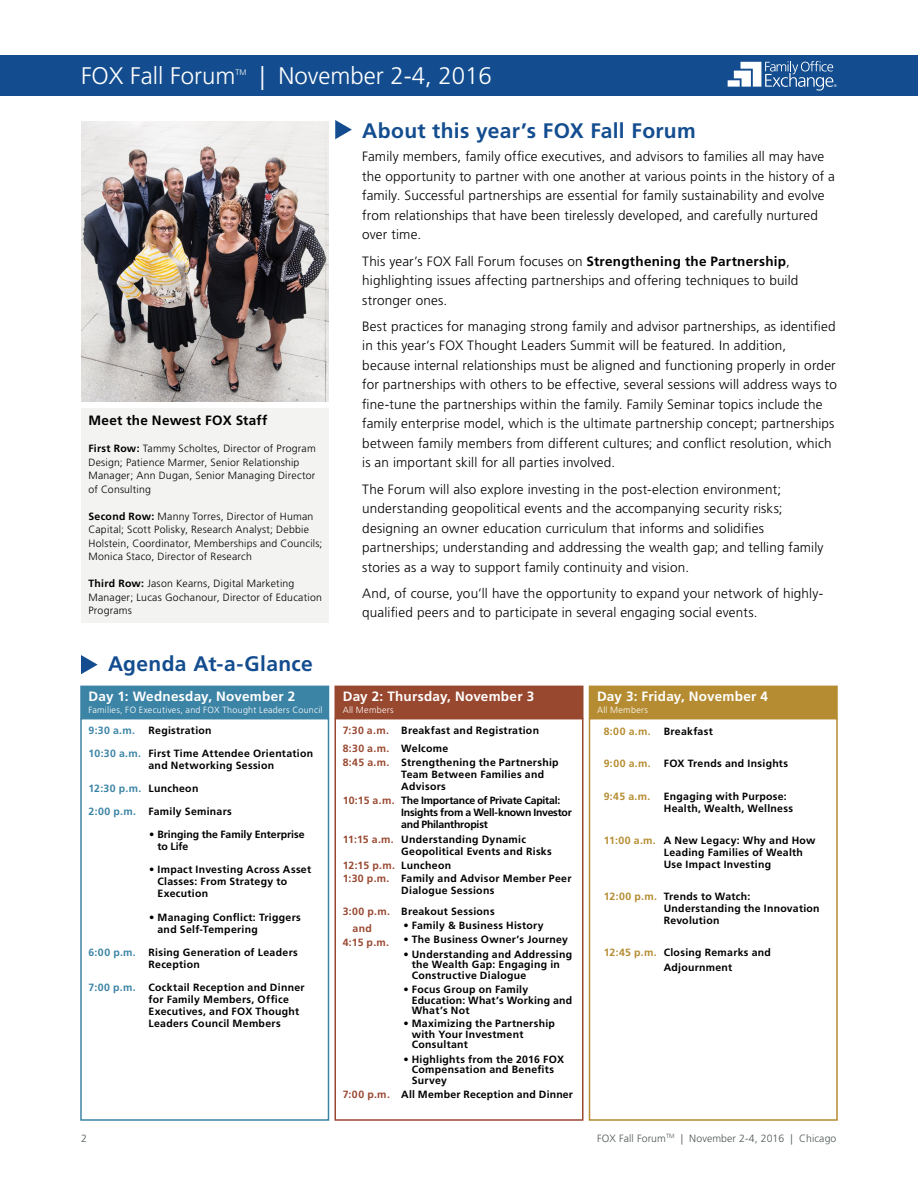
<style>
.page{position:relative;width:918px;height:1188px;background:#fff}
.page>*{position:absolute;margin:0;border:0;box-sizing:border-box;transform-origin:0 0}
.t1{font:300 24px "Frutiger LT";color:#fff}
.t2{font:700 21px "Frutiger LT";letter-spacing:.015em;color:#134d8f}
.t3{font:300 13.5px/19.5px "Frutiger LT";letter-spacing:.01em;color:#000}
.t4{font:700 13.5px "Frutiger LT";letter-spacing:.02em;color:#fff}
.t5{font:700 13.5px "Frutiger LT";letter-spacing:.02em;color:#000}
.t6{font:700 10.5px/12px "Frutiger LT";letter-spacing:.03em;color:#000}
.t7{font:300 10.5px/13.5px "Frutiger LT";letter-spacing:.02em;color:#000}
.t8{font:700 10.5px/12px "Frutiger LT";letter-spacing:-.02em;color:#000}
.t9{font:700 10.5px "Frutiger LT";letter-spacing:.03em;color:#994830}
.t10{font:300 10.5px "Frutiger LT";letter-spacing:.01em;color:#4c5654}
.t11{font:700 10.5px/12px "Frutiger LT";letter-spacing:-.005em;color:#000}
.t12{font:700 10.5px "Frutiger LT";letter-spacing:.03em;color:#3c84a5}
.t13{font:700 10.5px "Frutiger LT";color:#b58c31}
.t14{font:300 9px "Frutiger LT";letter-spacing:.025em;color:#fff}
.t15{font:300 7.8px "Frutiger LT";color:#fff}
.t16{font:300 3.9px "Frutiger LT";color:#fff}
.s1{font-weight:700}
.s2{color:#3c84a5}
.s3{color:#000}
.s4{color:#994830}
.s5{color:#b58c31}
</style>
<div class="page">
<div style="left:0;top:55px;width:918px;height:40px;background:#134d8f"></div>
<div style="left:728px;top:80px;width:12px;height:7px;background:#fff"></div>
<svg style="left:734px;top:61px;width:99px;height:30px"></svg>
<div style="left:81px;top:686px;width:247px;height:32px;background:#3c84a5"></div>
<div style="left:335px;top:686px;width:248px;height:32px;background:#994830"></div>
<div style="left:590px;top:686px;width:247px;height:32px;background:#b58c31"></div>
<div style="left:80px;top:718px;width:249px;height:403px;border:2px solid #3c84a5"></div>
<div style="left:334px;top:718px;width:250px;height:403px;border:2px solid #994830"></div>
<div style="left:589px;top:718px;width:249px;height:403px;border:2px solid #b58c31"></div>
<svg style="left:81px;top:655px;width:17px;height:19px"></svg>
<img style="left:81px;top:122px;width:247px;height:280px">
<svg style="left:335px;top:120px;width:17px;height:19px"></svg>
<div style="left:82px;top:408px;width:247px;height:215px;background:#f3f3f2"></div>
<p class="t1" style="left:81px;top:62px;width:156px">FOX Fall Forum</p>
<p class="t15" style="left:236px;top:68px;width:12px">TM</p>
<p class="t1" style="left:260px;top:62px;width:234px">| November 2-4, 2016</p>
<p class="t2" style="left:362px;top:118px;width:335px">About this year’s FOX Fall Forum</p>
<p class="t16" style="left:834px;top:84px;width:5px">®</p>
<p class="t5" style="left:88px;top:413px;width:181px">Meet the Newest FOX Staff</p>
<p class="t7" style="left:88px;top:442px;width:229px"><span class="s1">First Row:</span> Tammy Scholtes, Director of Program Design; Patience Marmer, Senior Relationship Manager; Ann Dugan, Senior Managing Director of Consulting</p>
<p class="t7" style="left:88px;top:509px;width:236px"><span class="s1">Second Row:</span> Manny Torres, Director of Human Capital; Scott Polisky, Research Analyst; Debbie Holstein, Coordinator, Memberships and Councils; Monica Staco, Director of Research</p>
<p class="t7" style="left:88px;top:577px;width:235px"><span class="s1">Third Row:</span> Jason Kearns, Digital Marketing<br>Manager; Lucas Gochanour, Director of Education<br>Programs</p>
<p class="t2" style="left:108px;top:652px;width:206px">Agenda At-a-Glance</p>
<p class="t4" style="left:88px;top:689px;width:208px">Day 1: Wednesday, November 2</p>
<p class="t14" style="left:88px;top:705px;width:236px">Families, FO Executives, and FOX Thought Leaders Council</p>
<p class="t12" style="left:88px;top:724px;width:48px">9:30 a.m.</p>
<p class="t6" style="left:148px;top:724px;width:65px">Registration</p>
<p class="t6" style="left:148px;top:748px;width:166px;text-indent:-60px"><span class="s2">10:30 a.m.</span> First Time Attendee Orientation and Networking Session</p>
<p class="t12" style="left:88px;top:782px;width:111px">12:30 p.m. <span class="s3">Luncheon</span></p>
<p class="t6" style="left:88px;top:806px;width:145px"><span class="s2">2:00 p.m.</span> Family Seminars</p>
<p class="t11" style="left:157px;top:829px;width:149px;text-indent:-8px">• Bringing the Family Enterprise to Life</p>
<p class="t6" style="left:157px;top:864px;width:155px;text-indent:-8px">• Impact Investing Across Asset<br>Classes: From Strategy to<br>Execution</p>
<p class="t6" style="left:157px;top:911px;width:145px;text-indent:-8px">• Managing Conflict: Triggers and Self-Tempering</p>
<p class="t6" style="left:148px;top:946px;width:151px;text-indent:-60px"><span class="s2">6:00 p.m.</span> Rising Generation of Leaders<br>Reception</p>
<p class="t6" style="left:148px;top:981px;width:158px;text-indent:-60px"><span class="s2">7:00 p.m.</span> Cocktail Reception and Dinner for Family Members, Office<br>Executives, and FOX Thought<br>Leaders Council Members</p>
<p class="t3" style="left:362px;top:147px;width:474px">Family members, family office executives, and advisors to families all may have the opportunity to partner with one another at various points in the history of a family. Successful partnerships are essential for family sustainability and evolve from relationships that have been tirelessly developed, and carefully nurtured over time.</p>
<p class="t3" style="left:362px;top:251px;width:438px">This year’s FOX Fall Forum focuses on <span class="s1">Strengthening the Partnership</span>, highlighting issues affecting partnerships and offering techniques to build stronger ones.</p>
<p class="t3" style="left:362px;top:317px;width:476px">Best practices for managing strong family and advisor partnerships, as identified in this year’s FOX Thought Leaders Summit will be featured. In addition, because internal relationships must be aligned and functioning properly in order for partnerships with others to be effective, several sessions will address ways to fine-tune the partnerships within the family. Family Seminar topics include the family enterprise model, which is the ultimate partnership concept; partnerships between family members from different cultures; and conflict resolution, which is an important skill for all parties involved.</p>
<p class="t3" style="left:362px;top:479px;width:463px">The Forum will also explore investing in the post-election environment; understanding geopolitical events and the accompanying security risks; designing an owner education curriculum that informs and solidifies partnerships; understanding and addressing the wealth gap; and telling family stories as a way to support family continuity and vision.</p>
<p class="t3" style="left:362px;top:584px;width:462px">And, of course, you’ll have the opportunity to expand your network of highly&shy;qualified peers and to participate in several engaging social events.</p>
<p class="t4" style="left:343px;top:689px;width:193px">Day 2: Thursday, November 3</p>
<p class="t14" style="left:343px;top:705px;width:52px">All Members</p>
<p class="t6" style="left:343px;top:724px;width:198px"><span class="s4">7:30 a.m.</span> Breakfast and Registration</p>
<p class="t9" style="left:343px;top:742px;width:107px">8:30 a.m. <span class="s3">Welcome</span></p>
<p class="t6" style="left:401px;top:756px;width:159px;text-indent:-58px"><span class="s4">8:45 a.m.</span> Strengthening the Partnership<br>Team Between Families and<br>Advisors</p>
<p class="t8" style="left:401px;top:795px;width:172px;text-indent:-58px"><span class="s4">10:15 a.m.</span> The Importance of Private Capital:<br>Insights from a Well-known Investor and Philanthropist</p>
<p class="t6" style="left:401px;top:833px;width:152px;text-indent:-58px"><span class="s4">11:15 a.m.</span> Understanding Dynamic<br>Geopolitical Events and Risks</p>
<p class="t9" style="left:343px;top:859px;width:110px">12:15 p.m. <span class="s3">Luncheon</span></p>
<p class="t6" style="left:401px;top:873px;width:172px;text-indent:-58px"><span class="s4">1:30 p.m.</span> Family and Advisor Member Peer<br>Dialogue Sessions</p>
<p class="t6" style="left:343px;top:905px;width:153px"><span class="s4">3:00 p.m.</span> Breakout Sessions</p>
<p class="t6" style="left:404px;top:919px;width:142px">• Family &amp; Business History</p>
<p class="t6" style="left:404px;top:934px;width:166px">• The Business Owner’s Journey</p>
<p class="t6" style="left:412px;top:949px;width:162px;line-height:10.5px;text-indent:-8px">• Understanding and Addressing the Wealth Gap: Engaging in<br>Constructive Dialogue</p>
<p class="t6" style="left:412px;top:984px;width:162px;line-height:10.5px;text-indent:-8px">• Focus Group on Family<br>Education: What’s Working and<br>What’s Not</p>
<p class="t6" style="left:412px;top:1018px;width:145px;line-height:10.5px;text-indent:-8px">• Maximizing the Partnership with Your Investment<br>Consultant</p>
<p class="t6" style="left:412px;top:1054px;width:154px;line-height:10.5px;text-indent:-8px">• Highlights from the 2016 FOX<br>Compensation and Benefits<br>Survey</p>
<p class="t6" style="left:343px;top:1089px;width:232px"><span class="s4">7:00 p.m.</span> All Member Reception and Dinner</p>
<p class="t9" style="left:353px;top:922px;width:21px">and</p>
<p class="t9" style="left:343px;top:936px;width:48px">4:15 p.m.</p>
<p class="t4" style="left:597px;top:689px;width:172px">Day 3: Friday, November 4</p>
<p class="t14" style="left:597px;top:705px;width:52px">All Members</p>
<p class="t6" style="left:604px;top:726px;width:111px"><span class="s5">8:00 a.m.</span> Breakfast</p>
<p class="t6" style="left:604px;top:758px;width:186px"><span class="s5">9:00 a.m.</span> FOX Trends and Insights</p>
<p class="t13" style="left:604px;top:790px;width:48px">9:45 a.m.</p>
<p class="t6" style="left:664px;top:790px;width:131px">Engaging with Purpose:<br>Health, Wealth, Wellness</p>
<p class="t6" style="left:664px;top:834px;width:153px;text-indent:-60px"><span class="s5">11:00 a.m.</span> A New Legacy: Why and How<br>Leading Families of Wealth<br>Use Impact Investing</p>
<p class="t6" style="left:664px;top:891px;width:157px;text-indent:-60px"><span class="s5">12:00 p.m.</span> Trends to Watch:<br>Understanding the Innovation<br>Revolution</p>
<p class="t6" style="left:664px;top:945px;width:109px;line-height:15px;text-indent:-60px"><span class="s5">12:45 p.m.</span> Closing Remarks and<br>Adjournment</p>
<p class="t10" style="left:81px;top:1132px;width:7px">2</p>
<p class="t10" style="left:681px;top:1132px;width:157px">| November 2-4, 2016 | Chicago</p>
<p class="t10" style="left:597px;top:1132px;width:79px">FOX Fall Forum<sup>TM</sup></p>
</div>
